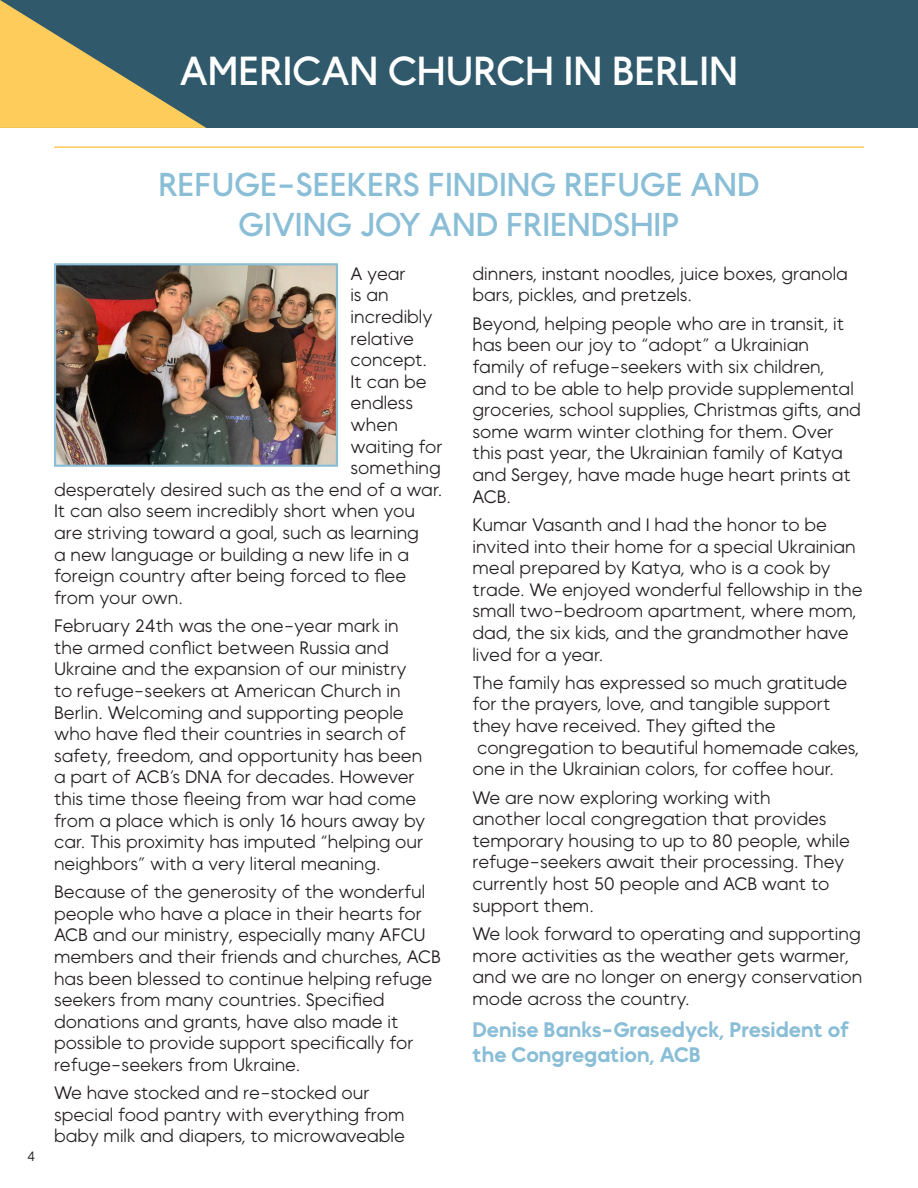
<style>
.page{position:relative;width:918px;height:1188px;background:#fff}
.page>*{position:absolute;margin:0;border:0;box-sizing:border-box;transform-origin:0 0}
.t1{font:40.5px "MADE Okine Sans PERSONALUSE";color:#fff}
.t2{font:33px "MADE Okine Sans PERSONALUSE";color:#8abed7}
.t3{font:500 21px/25.2px "MADE Okine Sans PERSONALUSE";color:#8abed7}
.t4{font:300 18px/21.6px "MADE Okine Sans PERSONALUSE";color:#231f20}
.t5{font:300 13.5px "MADE Okine Sans PERSONALUSE";color:#231f20}
</style>
<div class="page">
<div style="left:0;top:0;width:918px;height:128px;background:#305a6c"></div>
<svg style="left:0;top:0;width:206px;height:128px"></svg>
<hr style="left:54px;top:146px;width:810px;height:2px;background:#fecc5b">
<img style="left:57px;top:266px;width:278px;height:198px">
<div style="left:54px;top:263px;width:284px;height:204px;border:2px solid #8abed7"></div>
<p class="t1" style="left:180px;top:45px;width:560px">AMERICAN CHURCH IN BERLIN</p>
<p class="t5" style="left:27px;top:1148px;width:10px">4</p>
<p class="t2" style="left:158px;top:164px;width:603px">REFUGE-SEEKERS FINDING REFUGE AND</p>
<p class="t2" style="left:239px;top:204px;width:442px">GIVING JOY AND FRIENDSHIP</p>
<p class="t4" style="left:351px;top:263px;width:57px">A year</p>
<p class="t4" style="left:351px;top:285px;width:40px">is an</p>
<p class="t4" style="left:351px;top:306px;width:84px">incredibly relative concept.<br>It can be endless when</p>
<p class="t4" style="left:351px;top:436px;width:94px">waiting for</p>
<p class="t4" style="left:351px;top:457px;width:92px">something</p>
<p class="t4" style="left:54px;top:479px;width:390px">desperately desired such as the end of a war.</p>
<p class="t4" style="left:54px;top:501px;width:363px">It can also seem incredibly short when you</p>
<p class="t4" style="left:54px;top:522px;width:367px">are striving toward a goal, such as learning</p>
<p class="t4" style="left:54px;top:544px;width:357px">a new language or building a new life in a</p>
<p class="t4" style="left:54px;top:565px;width:354px">foreign country after being forced to flee from your own.</p>
<p class="t4" style="left:54px;top:615px;width:346px">February 24th was the one-year mark in</p>
<p class="t4" style="left:54px;top:637px;width:354px">the armed conflict between Russia and<br>Ukraine and the expansion of our ministry</p>
<p class="t4" style="left:54px;top:680px;width:348px">to refuge-seekers at American Church in</p>
<p class="t4" style="left:54px;top:702px;width:351px">Berlin. Welcoming and supporting people</p>
<p class="t4" style="left:54px;top:723px;width:370px">who have fled their countries in search of safety, freedom, and opportunity has been</p>
<p class="t4" style="left:54px;top:766px;width:373px">a part of ACB’s DNA for decades. However this time those fleeing from war had come from a place which is only 16 hours away by car. This proximity has imputed “helping our</p>
<p class="t4" style="left:54px;top:853px;width:328px">neighbors” with a very literal meaning.</p>
<p class="t4" style="left:54px;top:881px;width:388px">Because of the generosity of the wonderful people who have a place in their hearts for ACB and our ministry, especially many AFCU members and their friends and churches, ACB has been blessed to continue helping refuge seekers from many countries. Specified</p>
<p class="t4" style="left:54px;top:1011px;width:346px">donations and grants, have also made it</p>
<p class="t4" style="left:54px;top:1032px;width:361px">possible to provide support specifically for refuge-seekers from Ukraine.</p>
<p class="t4" style="left:54px;top:1082px;width:317px">We have stocked and re-stocked our</p>
<p class="t4" style="left:54px;top:1104px;width:352px">special food pantry with everything from baby milk and diapers, to microwaveable</p>
<p class="t4" style="left:472px;top:263px;width:377px">dinners, instant noodles, juice boxes, granola bars, pickles, and pretzels.</p>
<p class="t4" style="left:472px;top:313px;width:373px">Beyond, helping people who are in transit, it has been our joy to “adopt” a Ukrainian</p>
<p class="t4" style="left:472px;top:356px;width:390px">family of refuge-seekers with six children, and to be able to help provide supplemental groceries, school supplies, Christmas gifts, and some warm winter clothing for them. Over this past year, the Ukrainian family of Katya and Sergey, have made huge heart prints at ACB.</p>
<p class="t4" style="left:472px;top:514px;width:392px">Kumar Vasanth and I had the honor to be invited into their home for a special Ukrainian meal prepared by Katya, who is a cook by trade. We enjoyed wonderful fellowship in the small two-bedroom apartment, where mom, dad, the six kids, and the grandmother have lived for a year.</p>
<p class="t4" style="left:472px;top:672px;width:376px">The family has expressed so much gratitude for the prayers, love, and tangible support they have received. They gifted the</p>
<p class="t4" style="left:472px;top:737px;width:388px">congregation to beautiful homemade cakes, one in the Ukrainian colors, for coffee hour.</p>
<p class="t4" style="left:472px;top:787px;width:300px">We are now exploring working with</p>
<p class="t4" style="left:472px;top:808px;width:379px">another local congregation that provides temporary housing to up to 80 people, while refuge-seekers await their processing. They currently host 50 people and ACB want to support them.</p>
<p class="t4" style="left:472px;top:923px;width:391px">We look forward to operating and supporting more activities as the weather gets warmer, and we are no longer on energy conservation mode across the country.</p>
<p class="t3" style="left:472px;top:1017px;width:379px">Denise Banks-Grasedyck, President of the Congregation, ACB</p>
</div>
